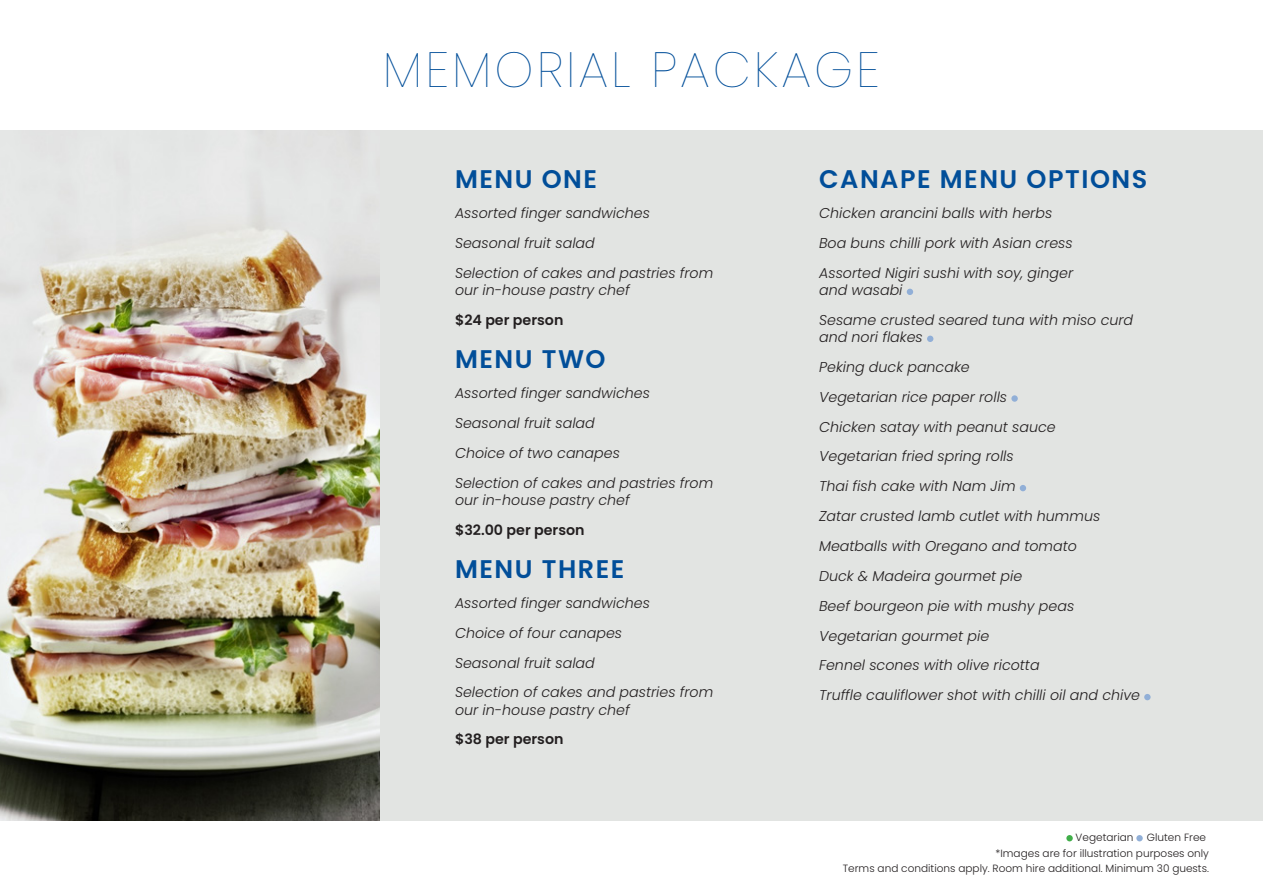
<style>
.page{position:relative;width:1263px;height:893px;background:#fff}
.page>*{position:absolute;margin:0;border:0;box-sizing:border-box;transform-origin:0 0}
.t1{font:100 49.5px "Poppins";letter-spacing:.06em;color:#014e99}
.t2{font:600 25.5px "Poppins";letter-spacing:.06em;color:#014e99}
.t3{font:italic 300 14.25px/17.1px "Poppins";color:#231f20}
.t4{font:600 14.25px "Poppins";color:#231f20}
.t5{font:300 10.5px "Poppins";color:#231f20}
</style>
<div class="page">
<div style="left:379px;top:130px;width:884px;height:691px;background:#e2e4e2"></div>
<img style="left:0;top:130px;width:379px;height:691px">
<svg style="left:907px;top:289px;width:6px;height:6px"></svg>
<svg style="left:927px;top:336px;width:6px;height:6px"></svg>
<div style="left:1011px;top:395px;width:7px;height:7px;background:#91afd7;border-radius:50%"></div>
<svg style="left:1020px;top:485px;width:6px;height:6px"></svg>
<svg style="left:1144px;top:694px;width:6px;height:6px"></svg>
<div style="left:1066px;top:835px;width:7px;height:6px;background:#40ae49;border-radius:50%"></div>
<div style="left:1136px;top:835px;width:7px;height:6px;background:#91afd7;border-radius:50%"></div>
<p class="t1" style="left:383px;top:41px;width:498px">MEMORIAL PACKAGE</p>
<p class="t2" style="left:455px;top:165px;width:144px">MENU ONE</p>
<p class="t3" style="left:455px;top:205px;width:196px">Assorted finger sandwiches</p>
<p class="t3" style="left:455px;top:235px;width:141px">Seasonal fruit salad</p>
<p class="t3" style="left:455px;top:264px;width:260px">Selection of cakes and pastries from our in-house pastry chef</p>
<p class="t4" style="left:455px;top:312px;width:110px">$24 per person</p>
<p class="t2" style="left:455px;top:345px;width:152px">MENU TWO</p>
<p class="t3" style="left:455px;top:385px;width:196px">Assorted finger sandwiches</p>
<p class="t3" style="left:455px;top:414px;width:141px">Seasonal fruit salad</p>
<p class="t3" style="left:455px;top:444px;width:166px">Choice of two canapes</p>
<p class="t3" style="left:455px;top:474px;width:260px">Selection of cakes and pastries from our in-house pastry chef</p>
<p class="t4" style="left:455px;top:521px;width:131px">$32.00 per person</p>
<p class="t2" style="left:455px;top:554px;width:171px">MENU THREE</p>
<p class="t3" style="left:455px;top:594px;width:196px">Assorted finger sandwiches</p>
<p class="t3" style="left:455px;top:624px;width:169px">Choice of four canapes</p>
<p class="t3" style="left:455px;top:654px;width:141px">Seasonal fruit salad</p>
<p class="t3" style="left:455px;top:684px;width:260px">Selection of cakes and pastries from our in-house pastry chef</p>
<p class="t4" style="left:455px;top:731px;width:110px">$38 per person</p>
<p class="t2" style="left:819px;top:165px;width:330px">CANAPE MENU OPTIONS</p>
<p class="t3" style="left:819px;top:205px;width:235px">Chicken arancini balls with herbs</p>
<p class="t3" style="left:819px;top:235px;width:255px">Boa buns chilli pork with Asian cress</p>
<p class="t3" style="left:819px;top:264px;width:256px">Assorted Nigiri sushi with soy, ginger and wasabi</p>
<p class="t3" style="left:819px;top:311px;width:316px">Sesame crusted seared tuna with miso curd and nori flakes</p>
<p class="t3" style="left:819px;top:358px;width:152px">Peking duck pancake</p>
<p class="t3" style="left:819px;top:388px;width:190px">Vegetarian rice paper rolls</p>
<p class="t3" style="left:819px;top:418px;width:238px">Chicken satay with peanut sauce</p>
<p class="t3" style="left:819px;top:448px;width:196px">Vegetarian fried spring rolls</p>
<p class="t3" style="left:819px;top:478px;width:198px">Thai fish cake with Nam Jim</p>
<p class="t3" style="left:819px;top:508px;width:283px">Zatar crusted lamb cutlet with hummus</p>
<p class="t3" style="left:819px;top:537px;width:259px">Meatballs with Oregano and tomato</p>
<p class="t3" style="left:819px;top:567px;width:205px">Duck &amp; Madeira gourmet pie</p>
<p class="t3" style="left:819px;top:597px;width:257px">Beef bourgeon pie with mushy peas</p>
<p class="t3" style="left:819px;top:627px;width:172px">Vegetarian gourmet pie</p>
<p class="t3" style="left:819px;top:657px;width:222px">Fennel scones with olive ricotta</p>
<p class="t3" style="left:819px;top:687px;width:322px">Truffle cauliflower shot with chilli oil and chive</p>
<p class="t5" style="left:1076px;top:832px;width:59px">Vegetarian</p>
<p class="t5" style="left:1147px;top:832px;width:61px">Gluten Free</p>
<p class="t5" style="left:995px;top:847px;width:215px">*Images are for illustration purposes only</p>
<p class="t5" style="left:843px;top:862px;width:368px">Terms and conditions apply. Room hire additional. Minimum 30 guests.</p>
</div>
